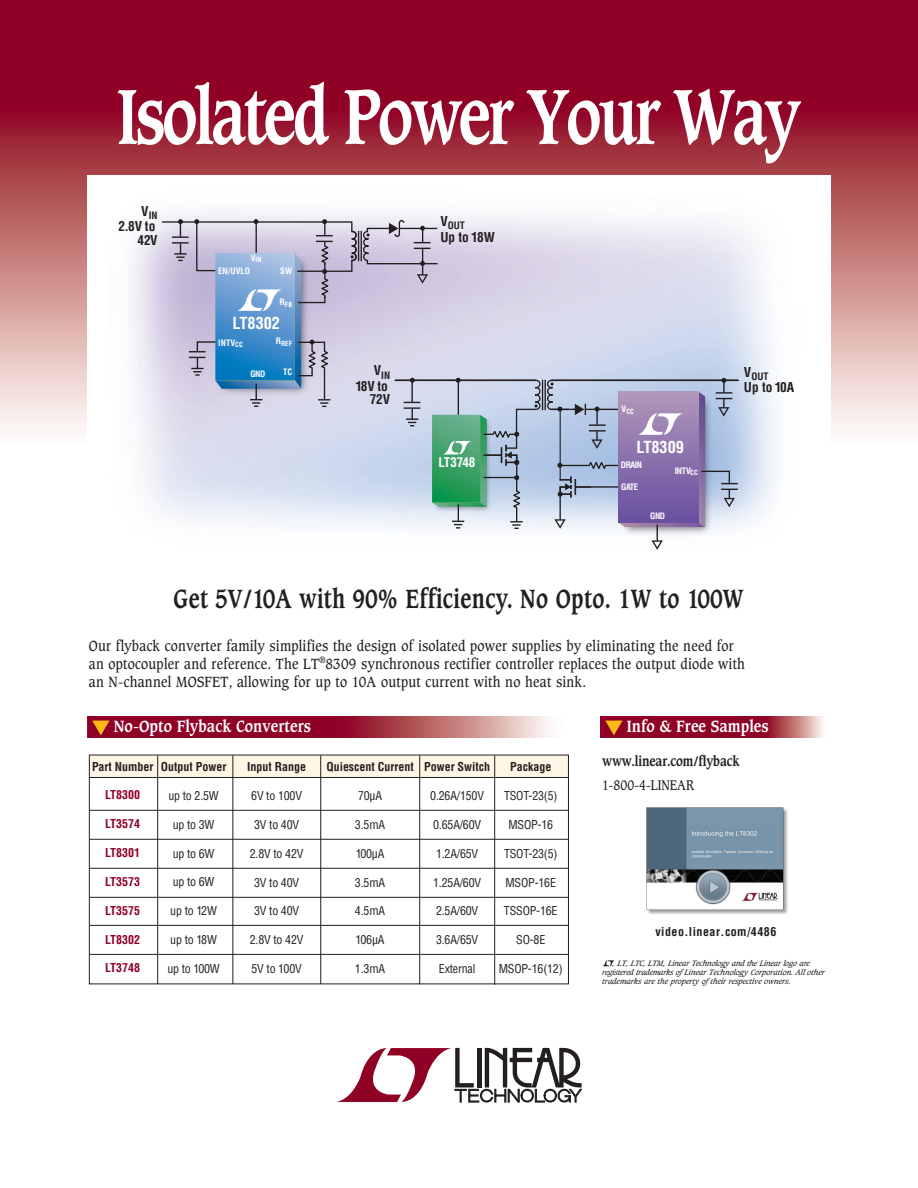
<style>
.page{position:relative;width:918px;height:1188px;background:#fff}
.page>*{position:absolute;margin:0;border:0;box-sizing:border-box;transform-origin:0 0}
.t1{font:700 75px "Caxton";letter-spacing:-.05em;color:#fff;scale:.8 1}
.t2{font:700 25.5px "Caxton";letter-spacing:.02em;color:#231f20;scale:.8 1}
.t3{font:700 condensed 16.2px "Helvetica";color:#fff}
.t4{font:700 15.75px "Caxton";color:#fff;scale:.9 1}
.t5{font:14.25px/18px "Caxton";letter-spacing:.02em;color:#231f20;scale:.9 1}
.t6{font:700 13.5px "Caxton";letter-spacing:-.01em;color:#231f20;scale:.86 1}
.t7{font:13.5px "Caxton";color:#231f20;scale:.86 1}
.t8{font:700 condensed 13.35px/13.4px "Helvetica";color:#231f20;text-align:right}
.t9{font:700 condensed 13.05px "Helvetica";letter-spacing:-.02em;color:#fff}
.t10{font:condensed 12px "Helvetica";letter-spacing:-.015em;color:#231f20}
.t11{font:700 condensed 12px "Helvetica";color:#231f20}
.t12{font:700 condensed 12px "Helvetica";color:#900126}
.t13{font:700 condensed 12px "Helvetica";letter-spacing:.04em;color:#231f20}
.t14{font:700 condensed 10.05px "Helvetica";color:#231f20}
.t15{font:700 condensed 8.7px "Helvetica";letter-spacing:-.04em;color:#fff}
.t16{font:italic 7.5px/9px "Caxton";letter-spacing:-.01em;color:#231f20}
.t17{font:700 condensed 6.9px "Helvetica";color:#fff}
</style>
<div class="page">
<img style="left:0;top:0;width:918px;height:428px">
<div style="left:88px;top:176px;width:742px;height:393px;background:#fff"></div>
<img style="left:601px;top:717px;width:222px;height:21px">
<svg style="left:605px;top:721px;width:18px;height:14px"></svg>
<svg style="left:336px;top:1047px;width:247px;height:56px"></svg>
<img style="left:88px;top:717px;width:462px;height:21px">
<svg style="left:92px;top:721px;width:18px;height:14px"></svg>
<svg style="left:603px;top:960px;width:12px;height:6px"></svg>
<img style="left:646px;top:807px;width:142px;height:107px">
<div style="left:89px;top:755px;width:480px;height:22px;background:#fef6e5"></div>
<div style="left:89px;top:755px;width:480px;height:229px;border:1px solid #231f20"></div>
<hr style="left:89px;top:777px;width:480px;height:1px;background:#231f20">
<hr style="left:89px;top:810px;width:480px;height:1px;background:#231f20">
<hr style="left:89px;top:839px;width:480px;height:1px;background:#231f20">
<hr style="left:89px;top:868px;width:480px;height:1px;background:#231f20">
<hr style="left:89px;top:897px;width:480px;height:1px;background:#231f20">
<hr style="left:89px;top:925px;width:480px;height:1px;background:#231f20">
<hr style="left:89px;top:954px;width:480px;height:1px;background:#231f20">
<hr style="left:494px;top:755px;width:1px;height:230px;background:#231f20">
<hr style="left:419px;top:755px;width:1px;height:229px;background:#231f20">
<hr style="left:320px;top:755px;width:1px;height:229px;background:#231f20">
<hr style="left:233px;top:755px;width:1px;height:229px;background:#231f20">
<hr style="left:157px;top:755px;width:1px;height:229px;background:#231f20">
<svg style="left:161px;top:219px;width:578px;height:331px;background:#c3cade"></svg>
<h1 class="t1" style="left:117px;top:70px;width:856px">Isolated Power Your Way</h1>
<p class="t14" style="left:141px;top:209px;width:18px"><sup>V</sup>IN</p>
<p class="t8" style="left:118px;top:220px;width:41px;line-height:13.8px">2.8V to<br>42V</p>
<p class="t14" style="left:440px;top:219px;width:26px"><sup>V</sup>OUT</p>
<p class="t8" style="left:440px;top:230px;width:56px">Up to 18W</p>
<p class="t17" style="left:251px;top:256px;width:12px"><sup>V</sup>IN</p>
<p class="t15" style="left:218px;top:266px;width:33px">EN/UVLO</p>
<p class="t15" style="left:280px;top:265px;width:14px">SW</p>
<p class="t17" style="left:280px;top:300px;width:14px"><sup>R</sup>FB</p>
<p class="t17" style="left:276px;top:339px;width:18px"><sup>R</sup>REF</p>
<p class="t15" style="left:283px;top:366px;width:11px">TC</p>
<h3 class="t3" style="left:233px;top:313px;width:49px">LT8302</h3>
<p class="t15" style="left:218px;top:337px;width:26px">INTV<sub>CC</sub></p>
<p class="t15" style="left:250px;top:369px;width:17px">GND</p>
<p class="t14" style="left:374px;top:369px;width:18px"><sup>V</sup>IN</p>
<p class="t8" style="left:356px;top:380px;width:36px">18V to<br>72V</p>
<p class="t9" style="left:438px;top:454px;width:39px">LT3748</p>
<p class="t17" style="left:622px;top:407px;width:14px"><sup>V</sup>CC</p>
<h3 class="t3" style="left:636px;top:437px;width:49px">LT8309</h3>
<p class="t15" style="left:621px;top:460px;width:23px">DRAIN</p>
<p class="t15" style="left:621px;top:481px;width:18px">GATE</p>
<p class="t15" style="left:650px;top:511px;width:17px">GND</p>
<p class="t15" style="left:675px;top:465px;width:25px">INTV<sub>CC</sub></p>
<p class="t14" style="left:744px;top:370px;width:26px"><sup>V</sup>OUT</p>
<p class="t8" style="left:744px;top:381px;width:52px">Up to 10A</p>
<h2 class="t2" style="left:174px;top:583px;width:714px">Get 5V/10A with 90% Efficiency. No Opto. 1W to 100W</h2>
<p class="t5" style="left:89px;top:637px;width:731px">Our flyback converter family simplifies the design of isolated power supplies by eliminating the need for an optocoupler and reference. The LT<sup>®</sup>8309 synchronous rectifier controller replaces the output diode with an N-channel MOSFET, allowing for up to 10A output current with no heat sink.</p>
<h3 class="t4" style="left:114px;top:717px;width:220px">No-Opto Flyback Converters</h3>
<p class="t11" style="left:92px;top:759px;width:63px">Part Number</p>
<p class="t12" style="left:105px;top:788px;width:36px">LT8300</p>
<p class="t12" style="left:105px;top:816px;width:36px">LT3574</p>
<p class="t12" style="left:105px;top:845px;width:36px">LT8301</p>
<p class="t12" style="left:105px;top:874px;width:36px">LT3573</p>
<p class="t12" style="left:105px;top:903px;width:36px">LT3575</p>
<p class="t12" style="left:105px;top:932px;width:36px">LT8302</p>
<p class="t12" style="left:105px;top:961px;width:36px">LT3748</p>
<p class="t11" style="left:161px;top:759px;width:67px">Output Power</p>
<p class="t10" style="left:168px;top:788px;width:52px">up to 2.5W</p>
<p class="t10" style="left:173px;top:817px;width:43px">up to 3W</p>
<p class="t10" style="left:173px;top:846px;width:43px">up to 6W</p>
<p class="t10" style="left:173px;top:875px;width:43px">up to 6W</p>
<p class="t10" style="left:170px;top:903px;width:48px">up to 12W</p>
<p class="t10" style="left:170px;top:932px;width:48px">up to 18W</p>
<p class="t10" style="left:167px;top:961px;width:54px">up to 100W</p>
<p class="t11" style="left:247px;top:759px;width:60px">Input Range</p>
<p class="t10" style="left:251px;top:788px;width:52px">6V to 100V</p>
<p class="t10" style="left:254px;top:817px;width:47px">3V to 40V</p>
<p class="t10" style="left:250px;top:846px;width:55px">2.8V to 42V</p>
<p class="t10" style="left:254px;top:875px;width:47px">3V to 40V</p>
<p class="t10" style="left:254px;top:903px;width:47px">3V to 40V</p>
<p class="t10" style="left:250px;top:932px;width:55px">2.8V to 42V</p>
<p class="t10" style="left:251px;top:961px;width:52px">5V to 100V</p>
<p class="t11" style="left:326px;top:759px;width:89px">Quiescent Current</p>
<p class="t10" style="left:358px;top:788px;width:26px">70µA</p>
<p class="t10" style="left:355px;top:817px;width:32px">3.5mA</p>
<p class="t10" style="left:356px;top:846px;width:30px">100µA</p>
<p class="t10" style="left:355px;top:875px;width:32px">3.5mA</p>
<p class="t10" style="left:355px;top:904px;width:32px">4.5mA</p>
<p class="t10" style="left:356px;top:932px;width:30px">106µA</p>
<p class="t10" style="left:355px;top:961px;width:32px">1.3mA</p>
<p class="t11" style="left:424px;top:759px;width:68px">Power Switch</p>
<p class="t10" style="left:430px;top:788px;width:55px">0.26A/150V</p>
<p class="t10" style="left:433px;top:817px;width:50px">0.65A/60V</p>
<p class="t10" style="left:436px;top:846px;width:44px">1.2A/65V</p>
<p class="t10" style="left:433px;top:875px;width:50px">1.25A/60V</p>
<p class="t10" style="left:436px;top:904px;width:44px">2.5A/60V</p>
<p class="t10" style="left:436px;top:932px;width:44px">3.6A/65V</p>
<p class="t10" style="left:439px;top:961px;width:38px">External</p>
<p class="t11" style="left:510px;top:759px;width:43px">Package</p>
<p class="t10" style="left:504px;top:788px;width:55px">TSOT-23(5)</p>
<p class="t10" style="left:508px;top:817px;width:46px">MSOP-16</p>
<p class="t10" style="left:504px;top:846px;width:55px">TSOT-23(5)</p>
<p class="t10" style="left:506px;top:875px;width:52px">MSOP-16E</p>
<p class="t10" style="left:504px;top:904px;width:55px">TSSOP-16E</p>
<p class="t10" style="left:516px;top:932px;width:31px">SO-8E</p>
<p class="t10" style="left:499px;top:961px;width:65px">MSOP-16(12)</p>
<h3 class="t4" style="left:627px;top:717px;width:159px">Info &amp; Free Samples</h3>
<p class="t6" style="left:602px;top:752px;width:161px">www.linear.com/flyback</p>
<p class="t7" style="left:602px;top:777px;width:108px">1-800-4-LINEAR</p>
<p class="t13" style="left:655px;top:924px;width:122px">video.linear.com/4486</p>
<p class="t16" style="left:602px;top:959px;width:224px;text-indent:10px">, LT, LTC, LTM, Linear Technology and the Linear logo are registered trademarks ofLinear Technology Corporation. All other trademarks are the property oftheir respective owners.</p>
</div>
